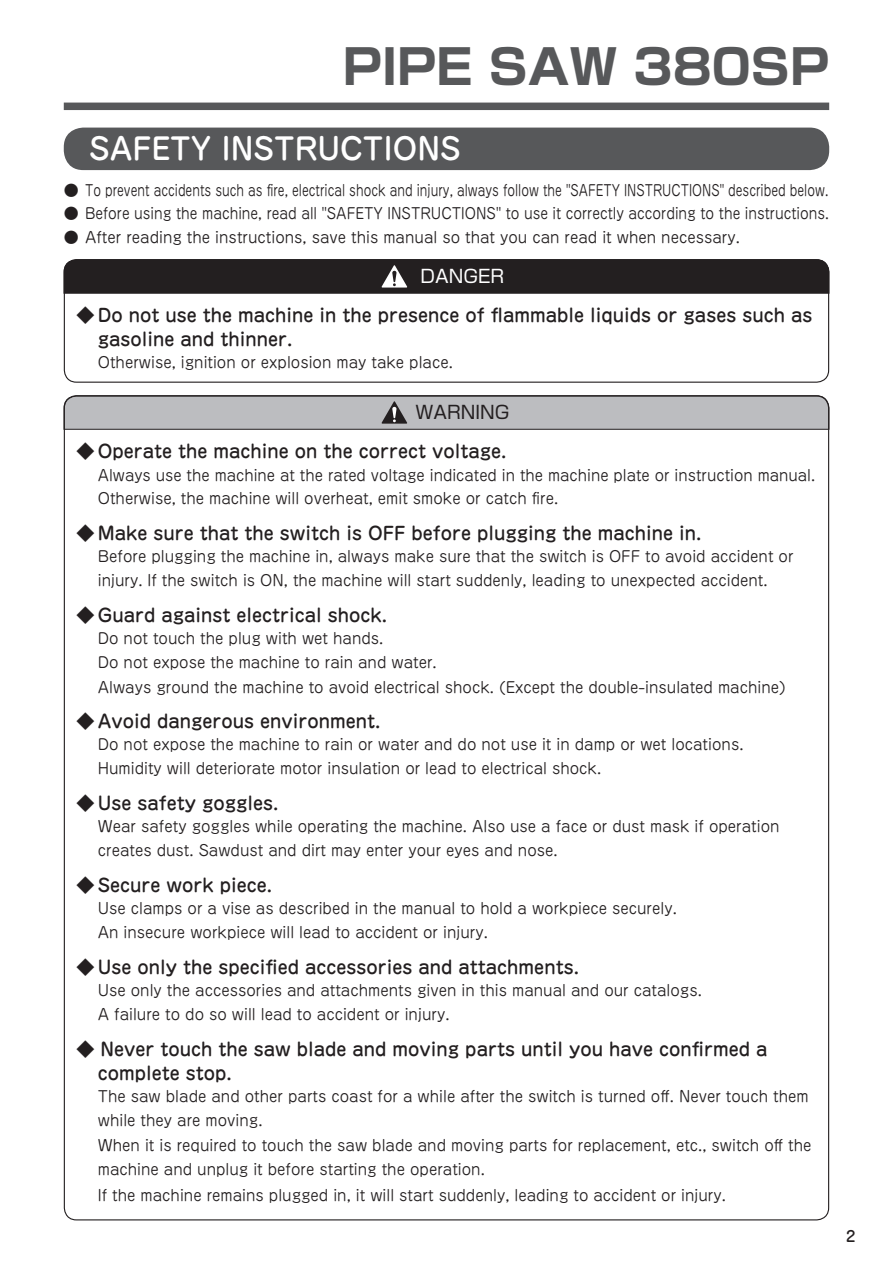
<style>
.page{position:relative;width:893px;height:1263px;background:#fff}
.page>*{position:absolute;margin:0;border:0;box-sizing:border-box;transform-origin:0 0}
.t1{font:700 48px "Shin Go Pro";color:#57585a}
.t2{font:500 30px "Jun 34 Pro";color:#fff}
.t3{font:500 18px/24.5px "Jun 34 Pro";color:#231f20}
.t4{font:18px "Shin Go Pro";color:#231f20}
.t5{font:18px "Shin Go Pro";color:#fff}
.t6{font:15px/24.5px "Jun 201 Pro";color:#231f20}
.t7{font:500 15px "Jun 34 Pro";color:#231f20}
</style>
<div class="page">
<div style="left:64px;top:103px;width:765px;height:7px;background:#57585a"></div>
<div style="left:64px;top:128px;width:765px;height:42px;background:#57585a;border-radius:20px"></div>
<div style="left:64px;top:259px;width:765px;height:35px;background:#231f20"></div>
<svg style="left:64px;top:395px;width:765px;height:35px;background:#afafb2"></svg>
<h1 class="t1" style="left:343px;top:28px;width:488px">PIPE SAW 380SP</h1>
<h2 class="t2" style="left:89px;top:125px;width:373px">SAFETY INSTRUCTIONS</h2>
<p class="t6" style="left:64px;top:177px;width:766px">● To prevent accidents such as fire, electrical shock and injury, always follow the "SAFETY INSTRUCTIONS" described below.</p>
<p class="t6" style="left:64px;top:200px;width:767px">● Before using the machine, read all "SAFETY INSTRUCTIONS" to use it correctly according to the instructions.</p>
<p class="t6" style="left:64px;top:223px;width:678px">● After reading the instructions, save this manual so that you can read it when necessary.</p>
<p class="t5" style="left:421px;top:262px;width:85px">DANGER</p>
<p class="t3" style="left:98px;top:301px;width:716px;text-indent:-21px">◆ Do not use the machine in the presence of flammable liquids or gases such as gasoline and thinner.</p>
<p class="t6" style="left:98px;top:349px;width:367px">Otherwise, ignition or explosion may take place．</p>
<p class="t4" style="left:415px;top:398px;width:95px">WARNING</p>
<p class="t3" style="left:77px;top:437px;width:432px">◆ Operate the machine on the correct voltage.</p>
<p class="t6" style="left:98px;top:463px;width:719px;line-height:23px">Always use the machine at the rated voltage indicated in the machine plate or instruction manual.<br>Otherwise, the machine will overheat, emit smoke or catch fire.</p>
<p class="t3" style="left:77px;top:519px;width:627px">◆ Make sure that the switch is OFF before plugging the machine in.</p>
<p class="t6" style="left:98px;top:542px;width:697px">Before plugging the machine in, always make sure that the switch is OFF to avoid accident or injury. If the switch is ON, the machine will start suddenly, leading to unexpected accident.</p>
<p class="t3" style="left:77px;top:601px;width:312px">◆ Guard against electrical shock.</p>
<p class="t6" style="left:98px;top:624px;width:689px">Do not touch the plug with wet hands.<br>Do not expose the machine to rain and water.<br>Always ground the machine to avoid electrical shock. (Except the double-insulated machine)</p>
<p class="t3" style="left:77px;top:707px;width:306px">◆ Avoid dangerous environment.</p>
<p class="t6" style="left:98px;top:730px;width:647px">Do not expose the machine to rain or water and do not use it in damp or wet locations.<br>Humidity will deteriorate motor insulation or lead to electrical shock.</p>
<p class="t3" style="left:77px;top:789px;width:203px">◆ Use safety goggles.</p>
<p class="t6" style="left:98px;top:812px;width:683px">Wear safety goggles while operating the machine. Also use a face or dust mask if operation creates dust. Sawdust and dirt may enter your eyes and nose.</p>
<p class="t3" style="left:77px;top:871px;width:197px">◆ Secure work piece.</p>
<p class="t6" style="left:98px;top:894px;width:581px">Use clamps or a vise as described in the manual to hold a workpiece securely.<br>An insecure workpiece will lead to accident or injury.</p>
<p class="t3" style="left:77px;top:953px;width:504px">◆ Use only the specified accessories and attachments.</p>
<p class="t6" style="left:98px;top:976px;width:606px">Use only the accessories and attachments given in this manual and our catalogs.<br>A failure to do so will lead to accident or injury.</p>
<p class="t3" style="left:98px;top:1035px;width:671px;text-indent:-21px">◆ Never touch the saw blade and moving parts until you have confirmed a complete stop.</p>
<p class="t6" style="left:98px;top:1082px;width:715px">The saw blade and other parts coast for a while after the switch is turned off. Never touch them while they are moving.<br>When it is required to touch the saw blade and moving parts for replacement, etc., switch off the machine and unplug it before starting the operation.</p>
<p class="t6" style="left:98px;top:1181px;width:630px">If the machine remains plugged in, it will start suddenly, leading to accident or injury.</p>
<p class="t7" style="left:846px;top:1224px;width:11px">2</p>
</div>
